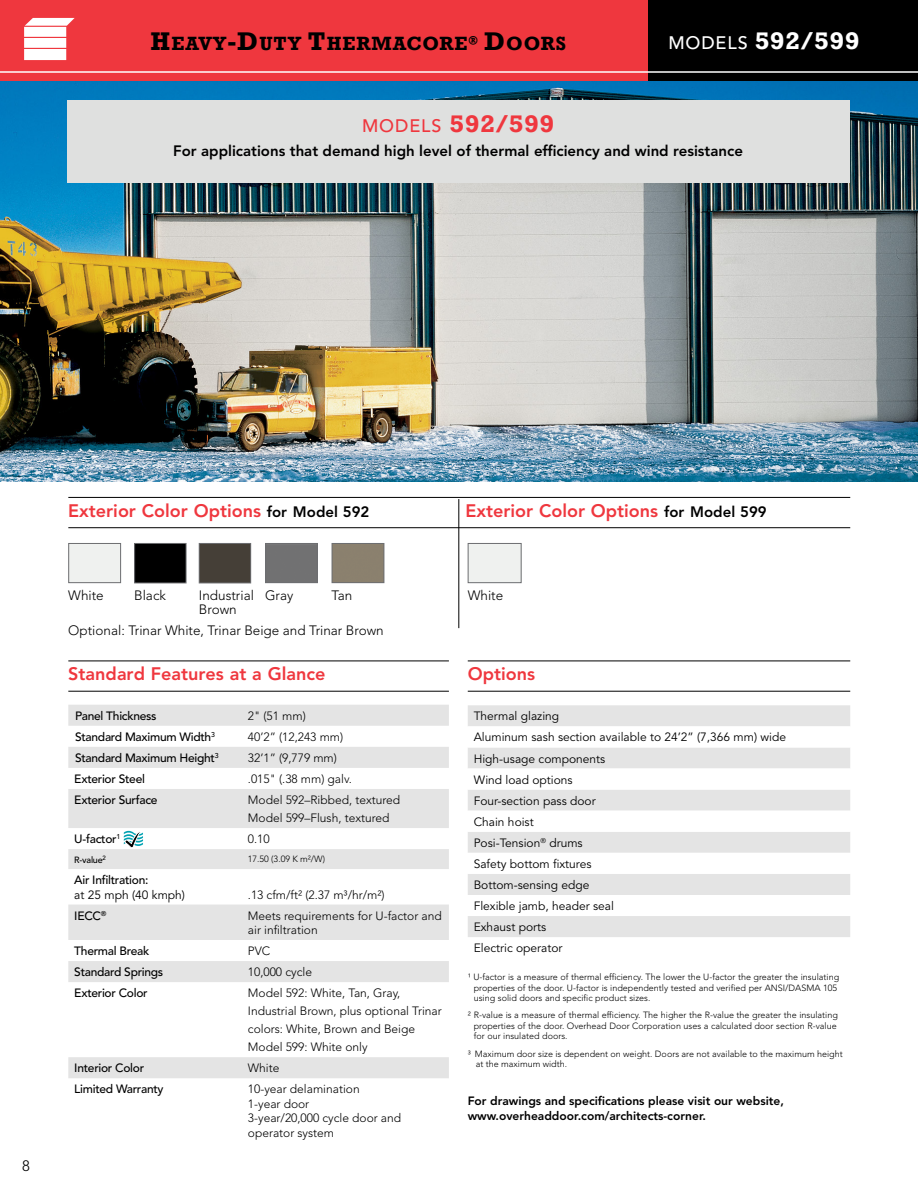
<style>
.page{position:relative;width:918px;height:1188px;background:#fff}
.page>*{position:absolute;margin:0;border:0;box-sizing:border-box;transform-origin:0 0}
.t1{font:700 22.5px "Rockwell";letter-spacing:.05em;color:#fff}
.t2{font:700 22.5px "Rockwell";letter-spacing:.05em;color:#ef373e}
.t3{font:800 18px "Avenir LT Std";color:#ef373e}
.t4{font:700 18px "Rockwell";letter-spacing:.05em;color:#000}
.t5{font:800 15px "Avenir LT Std";color:#000}
.t6{font:300 15px "Avenir LT Std";color:#000}
.t7{font:300 13.5px "Avenir LT Std";color:#000}
.t8{font:300 12px/18px "Avenir LT Std";color:#000}
.t9{font:12px/21px "Avenir LT Std";color:#000}
.t10{font:500 12px "Avenir LT Std";letter-spacing:-.025em;color:#000}
.t11{font:800 12px/14.4px "Avenir LT Std";color:#000}
.t12{font:300 9px/10.5px "Avenir LT Std";color:#000}
.t13{font:500 9px "Avenir LT Std";letter-spacing:-.025em;color:#000}
.s1{font-size:24px}
.s2{font-family:"Avenir LT Std";font-weight:500;font-size:18px}
.s3{font-size:15px;color:#000}
</style>
<div class="page">
<img style="left:0;top:81px;width:918px;height:401px">
<div style="left:68px;top:100px;width:782px;height:83px;background:#dfe0df"></div>
<div style="left:0;top:0;width:918px;height:81px;background:#000"></div>
<div style="left:0;top:0;width:648px;height:81px;background:#ef373e"></div>
<hr style="left:0;top:71px;width:918px;height:2px;background:#fff">
<div style="left:468px;top:705px;width:382px;height:232px;background:#e4e4e4"></div>
<svg style="left:468px;top:726px;width:382px;height:190px"></svg>
<hr style="left:68px;top:661px;width:381px;height:1px;background:#000">
<hr style="left:68px;top:691px;width:381px;height:1px;background:#000">
<svg style="left:68px;top:705px;width:381px;height:373px"></svg>
<hr style="left:468px;top:661px;width:382px;height:1px;background:#000">
<hr style="left:468px;top:691px;width:382px;height:1px;background:#000">
<div style="left:468px;top:543px;width:54px;height:40px;border:1px solid #6d6e71"></div>
<hr style="left:68px;top:497px;width:782px;height:1px;background:#000">
<hr style="left:68px;top:527px;width:782px;height:1px;background:#000">
<hr style="left:459px;top:499px;width:1px;height:129px;background:#000">
<div style="left:68px;top:543px;width:53px;height:40px;border:1px solid #6d6e71"></div>
<svg style="left:24px;top:18px;width:51px;height:42px"></svg>
<div style="left:135px;top:543px;width:51px;height:40px;background:#000"></div>
<div style="left:134px;top:543px;width:52px;height:40px;border:1px solid #6d6e71"></div>
<div style="left:265px;top:543px;width:53px;height:40px;border:1px solid #6d6e71"></div>
<div style="left:332px;top:543px;width:52px;height:40px;border:1px solid #6d6e71"></div>
<div style="left:201px;top:545px;width:48px;height:36px;background:#453f37"></div>
<div style="left:199px;top:543px;width:52px;height:40px;border:1px solid #6d6e71"></div>
<svg style="left:124px;top:829px;width:19px;height:19px"></svg>
<h2 class="t4" style="left:151px;top:32px;width:417px"><span class="s1">H</span>EAVY<span class="s1">-D</span>UTY <span class="s1">T</span>HERMACORE<sup>®</sup> <span class="s1">D</span>OORS</h2>
<h1 class="t1" style="left:668px;top:26px;width:192px"><span class="s2">MODELS</span> 592/599</h1>
<h1 class="t2" style="left:362px;top:110px;width:193px"><span class="s2">MODELS</span> 592/599</h1>
<h3 class="t5" style="left:173px;top:142px;width:571px">For applications that demand high level of thermal efficiency and wind resistance</h3>
<h3 class="t6" style="left:22px;top:1157px;width:9px">8</h3>
<h2 class="t3" style="left:68px;top:500px;width:303px">Exterior Color Options <span class="s3">for Model 592</span></h2>
<h2 class="t3" style="left:466px;top:500px;width:303px">Exterior Color Options <span class="s3">for Model 599</span></h2>
<h3 class="t7" style="left:68px;top:588px;width:37px">White</h3>
<h3 class="t7" style="left:468px;top:588px;width:37px">White</h3>
<h3 class="t7" style="left:134px;top:588px;width:33px">Black</h3>
<h3 class="t7" style="left:199px;top:588px;width:96px">Industrial Gray</h3>
<h3 class="t7" style="left:332px;top:588px;width:22px">Tan</h3>
<h3 class="t7" style="left:199px;top:601px;width:39px">Brown</h3>
<h3 class="t7" style="left:68px;top:622px;width:317px">Optional: Trinar White, Trinar Beige and Trinar Brown</h3>
<h2 class="t3" style="left:68px;top:663px;width:259px">Standard Features at a Glance</h2>
<h3 class="t10" style="left:75px;top:709px;width:83px">Panel Thickness</h3>
<h3 class="t8" style="left:248px;top:707px;width:59px">2" (51 mm)</h3>
<h3 class="t10" style="left:75px;top:730px;width:141px">Standard Maximum Width<sup>3</sup></h3>
<h3 class="t8" style="left:248px;top:728px;width:97px">40’2” (12,243 mm)</h3>
<h3 class="t10" style="left:75px;top:751px;width:145px">Standard Maximum Height<sup>3</sup></h3>
<h3 class="t8" style="left:248px;top:749px;width:91px">32’1” (9,779 mm)</h3>
<h3 class="t10" style="left:74px;top:772px;width:72px">Exterior Steel</h3>
<h3 class="t8" style="left:248px;top:770px;width:105px">.015" (.38 mm) galv.</h3>
<h3 class="t10" style="left:74px;top:793px;width:85px">Exterior Surface</h3>
<h3 class="t8" style="left:248px;top:791px;width:154px">Model 592–Ribbed, textured<br>Model 599–Flush, textured</h3>
<h3 class="t10" style="left:74px;top:832px;width:47px">U-factor<sup>1</sup></h3>
<h3 class="t8" style="left:248px;top:830px;width:23px">0.10</h3>
<p class="t13" style="left:74px;top:855px;width:33px">R-value<sup>2</sup></p>
<p class="t12" style="left:248px;top:854px;width:79px">17.50 (3.09 K m²/W)</p>
<h3 class="t10" style="left:74px;top:873px;width:76px">Air Infiltration:</h3>
<h3 class="t9" style="left:74px;top:884px;width:112px">at 25 mph (40 kmph)</h3>
<h3 class="t8" style="left:248px;top:885px;width:138px">.13 cfm/ft² (2.37 m³/hr/m²)</h3>
<h3 class="t10" style="left:74px;top:909px;width:34px">IECC<sup>®</sup></h3>
<h3 class="t8" style="left:248px;top:908px;width:195px;line-height:14.4px">Meets requirements for U-factor and air infiltration</h3>
<h3 class="t10" style="left:74px;top:944px;width:76px">Thermal Break</h3>
<h3 class="t8" style="left:248px;top:942px;width:24px">PVC</h3>
<h3 class="t10" style="left:74px;top:965px;width:90px">Standard Springs</h3>
<h3 class="t8" style="left:248px;top:963px;width:66px">10,000 cycle</h3>
<h3 class="t10" style="left:74px;top:986px;width:75px">Exterior Color</h3>
<h3 class="t8" style="left:248px;top:984px;width:195px">Model 592: White, Tan, Gray,<br>Industrial Brown, plus optional Trinar colors: White, Brown and Beige<br>Model 599: White only</h3>
<h3 class="t10" style="left:74px;top:1061px;width:71px">Interior Color</h3>
<h3 class="t8" style="left:248px;top:1059px;width:33px">White</h3>
<h3 class="t10" style="left:74px;top:1082px;width:91px">Limited Warranty</h3>
<h3 class="t8" style="left:248px;top:1082px;width:155px;line-height:14.4px">10-year delamination<br>1-year door<br>3-year/20,000 cycle door and operator system</h3>
<h2 class="t3" style="left:468px;top:663px;width:69px">Options</h2>
<p class="t9" style="left:474px;top:706px;width:314px">Thermal glazing<br>Aluminum sash section available to 24’2” (7,366 mm) wide<br>High-usage components<br>Wind load options<br>Four-section pass door<br>Chain hoist<br>Posi-Tension<sup>®</sup> drums<br>Safety bottom fixtures<br>Bottom-sensing edge<br>Flexible jamb, header seal<br>Exhaust ports<br>Electric operator</p>
<p class="t12" style="left:474px;top:972px;width:367px;text-indent:-6px">¹ U-factor is a measure of thermal efficiency. The lower the U-factor the greater the insulating properties of the door. U-factor is independently tested and verified per ANSI/DASMA 105 using solid doors and specific product sizes.</p>
<p class="t12" style="left:474px;top:1010px;width:366px;text-align:justify;text-indent:-6px">² R-value is a measure of thermal efficiency. The higher the R-value the greater the insulating properties of the door. Overhead Door Corporation uses a calculated door section R-value for our insulated doors.</p>
<p class="t12" style="left:476px;top:1048px;width:368px;text-indent:-8px">³ Maximum door size is dependent on weight. Doors are not available to the maximum height at the maximum width.</p>
<h3 class="t11" style="left:468px;top:1094px;width:318px">For drawings and specifications please visit our website, www.overheaddoor.com/architects-corner.</h3>
</div>
